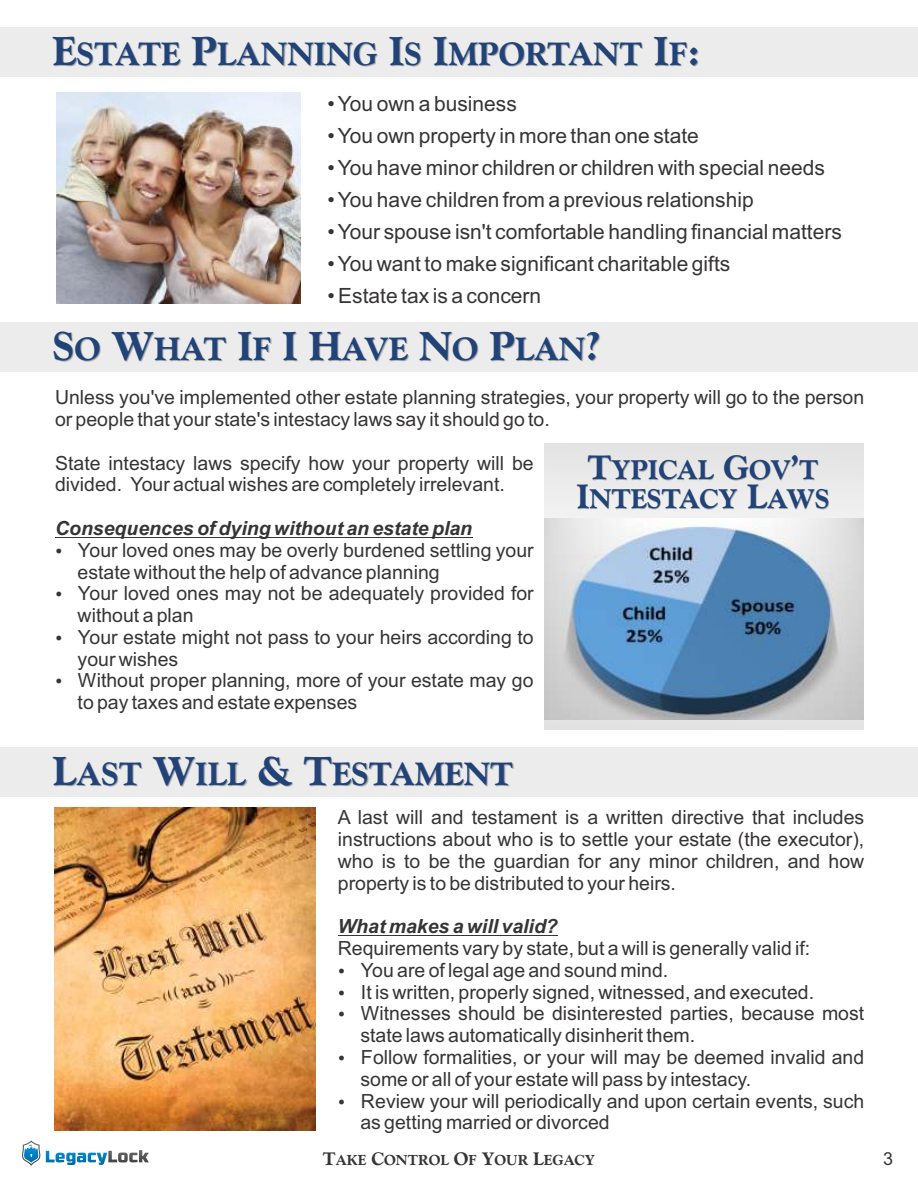
<style>
.page{position:relative;width:918px;height:1188px;background:#fff}
.page>*{position:absolute;margin:0;border:0;box-sizing:border-box;transform-origin:0 0}
.t1{font:800 32.1px "Goudy Old Style BT";color:#214378}
.t2{font:800 26.85px/29.4px "Goudy Old Style BT";color:#214378;text-align:center}
.t3{font:21px "Arial";color:#373435}
.t4{font:19.5px/21.8px "Arial";color:#373435}
.t5{font:italic 700 19.5px "Arial";color:#373435}
.t6{font:18px "Arial";color:#373435}
.t7{font:800 14.4px "Goudy Old Style BT";color:#373435}
.s1{font-size:40.2px}
.s2{color:#a9abae}
.s3{font-size:33.6px}
.s4{font-size:18px}
</style>
<div class="page">
<div style="left:0;top:27px;width:917px;height:50px;background:#ececed"></div>
<div style="left:0;top:322px;width:917px;height:49px;background:#ececed"></div>
<hr style="left:55px;top:537px;width:417px;height:1px;background:#373435">
<img style="left:57px;top:93px;width:243px;height:210px">
<div style="left:545px;top:443px;width:319px;height:287px;background:#e9e9e9"></div>
<img style="left:545px;top:519px;width:319px;height:201px">
<div style="left:0;top:747px;width:917px;height:50px;background:#ececed"></div>
<hr style="left:338px;top:935px;width:220px;height:1px;background:#373435">
<img style="left:55px;top:808px;width:261px;height:323px">
<svg style="left:22px;top:1140px;width:127px;height:26px"></svg>
<h1 class="t1" style="left:53px;top:41px;width:649px"><span class="s1">E</span>STATE <span class="s1">P</span><span class="s2">LANNING</span> <span class="s1">I</span>S <span class="s1">I</span>MPORTANT <span class="s1">I</span>F<span class="s1">:</span></h1>
<p class="t3" style="left:327px;top:96px;width:191px">• You own a business</p>
<p class="t3" style="left:327px;top:128px;width:373px">• You own property in more than one state</p>
<p class="t3" style="left:327px;top:160px;width:499px">• You have minor children or children with special needs</p>
<p class="t3" style="left:327px;top:192px;width:428px">• You have children from a previous relationship</p>
<p class="t3" style="left:327px;top:223px;width:516px">• Your spouse isn't comfortable handling financial matters</p>
<p class="t3" style="left:327px;top:255px;width:405px">• You want to make significant charitable gifts</p>
<p class="t3" style="left:327px;top:287px;width:215px">• Estate tax is a concern</p>
<h1 class="t1" style="left:53px;top:335px;width:550px"><span class="s1">S</span>O <span class="s1">W</span>HAT <span class="s1">I</span>F <span class="s1">I H</span>AVE <span class="s1">N</span>O <span class="s1">P</span>LAN<span class="s1">?</span></h1>
<p class="t4" style="left:55px;top:388px;width:811px">Unless you've implemented other estate planning strategies, your property will go to the person or people that your state's intestacy laws say it should go to.</p>
<p class="t4" style="left:55px;top:454px;width:480px">State intestacy laws specify how your property will be divided. Your actual wishes are completely irrelevant.</p>
<p class="t5" style="left:55px;top:521px;width:419px">Consequences of dying without an estate plan</p>
<p class="t4" style="left:78px;top:541px;width:458px">Your loved ones may be overly burdened settling your estate without the help of advance planning</p>
<p class="t4" style="left:78px;top:584px;width:458px">Your loved ones may not be adequately provided for without a plan</p>
<p class="t4" style="left:78px;top:628px;width:458px">Your estate might not pass to your heirs according to your wishes</p>
<p class="t4" style="left:78px;top:672px;width:457px">Without proper planning, more of your estate may go to pay taxes and estate expenses</p>
<h2 class="t2" style="left:576px;top:457px;width:255px"><span class="s3">T</span>YPICAL <span class="s3">G</span>OV<span class="s3">’</span>T<br><span class="s3">I</span>NTESTACY <span class="s3">L</span>AWS</h2>
<h1 class="t1" style="left:53px;top:761px;width:462px"><span class="s1">L</span>AST <span class="s1">W</span>ILL <span class="s1">&amp; T</span>ESTAMENT</h1>
<p class="t4" style="left:338px;top:808px;width:528px;text-align:justify">A last will and testament is a written directive that includes instructions about who is to settle your estate (the executor), who is to be the guardian for any minor children, and how property is to be distributed to your heirs.</p>
<p class="t5" style="left:338px;top:919px;width:221px">What makes a will valid?</p>
<p class="t4" style="left:361px;top:961px;width:309px">You are of legal age and sound mind.</p>
<p class="t4" style="left:360px;top:1004px;width:505px">Witnesses should be disinterested parties, because most state laws automatically disinherit them.</p>
<p class="t4" style="left:338px;top:939px;width:474px">Requirements vary by state, but a will is generally valid if:</p>
<p class="t4" style="left:361px;top:983px;width:455px">It is written, properly signed, witnessed, and executed.</p>
<p class="t4" style="left:360px;top:1048px;width:505px">Follow formalities, or your will may be deemed invalid and some or all of your estate will pass by intestacy.</p>
<p class="t4" style="left:360px;top:1092px;width:505px">Review your will periodically and upon certain events, such as getting married or divorced</p>
<p class="t7" style="left:323px;top:1154px;width:274px"><span class="s4">T</span>AKE <span class="s4">C</span>ONTROL <span class="s4">O</span>F <span class="s4">Y</span>OUR <span class="s4">L</span>EGACY</p>
<p class="t6" style="left:883px;top:1152px;width:12px">3</p>
</div>
